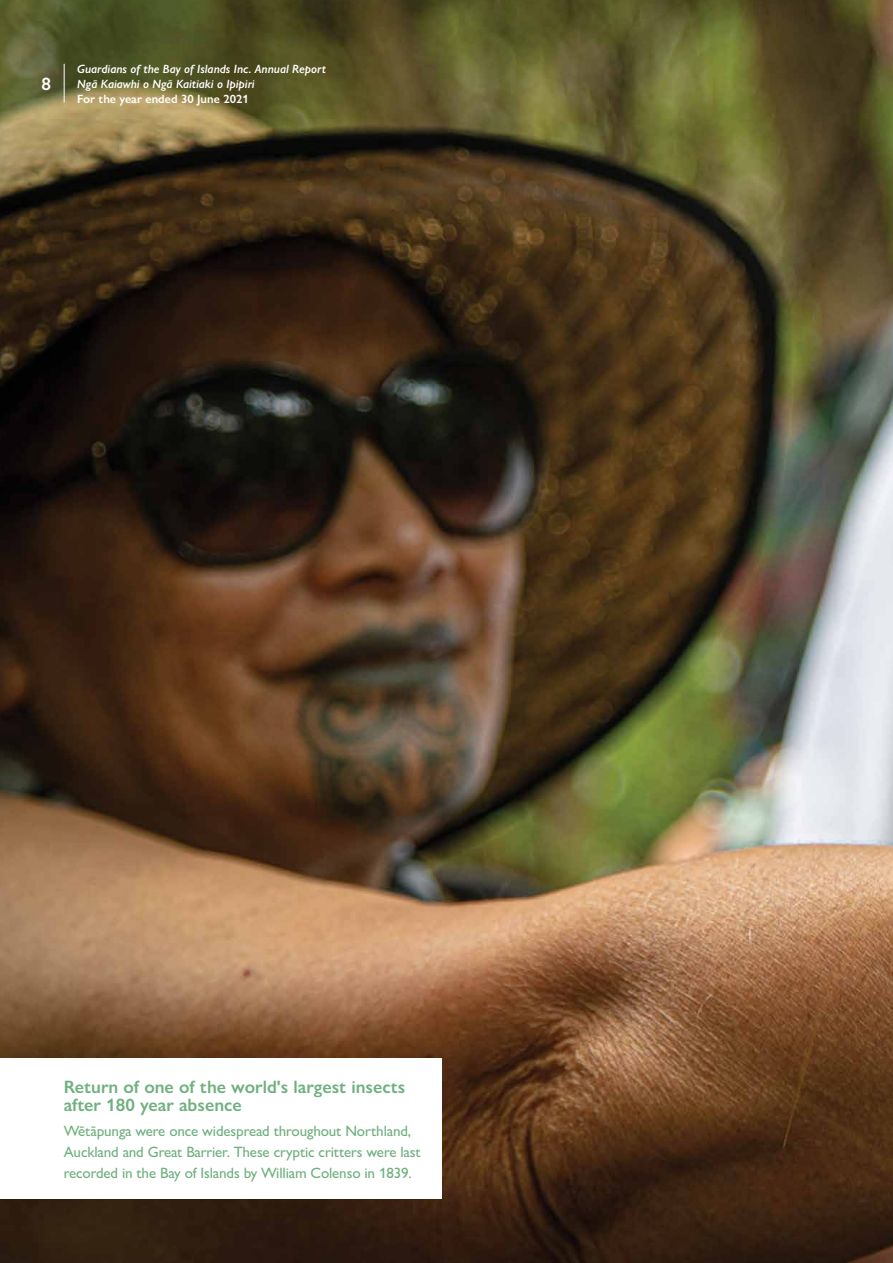
<style>
.page{position:relative;width:893px;height:1263px;background:#fff}
.page>*{position:absolute;margin:0;border:0;box-sizing:border-box;transform-origin:0 0}
.t1{font:600 18px/18px "Gill Sans Nova";color:#6fb07e}
.t2{font:600 18px "Gill Sans Nova";color:#fff}
.t3{font:500 15px/21px "Gill Sans Nova";letter-spacing:-.01em;color:#6fb07e}
.t4{font:italic 600 12px/15px "Gill Sans Nova";color:#fff}
.t5{font:600 12px "Gill Sans Nova";color:#fff}
</style>
<div class="page">
<img style="left:0;top:0;width:893px;height:1263px">
<hr style="left:64px;top:64px;width:1px;height:38px;background:#fff">
<div style="left:0;top:1058px;width:442px;height:141px;background:#fff"></div>
<p class="t2" style="left:41px;top:72px;width:11px">8</p>
<p class="t4" style="left:77px;top:61px;width:250px">Guardians of the Bay of Islands Inc. Annual Report<br>Ngā Kaiawhi o Ngā Kaitiaki o Ipipiri</p>
<p class="t5" style="left:77px;top:91px;width:173px">For the year ended 30 June 2021</p>
<p class="t1" style="left:64px;top:1077px;width:343px">Return of one of the world's largest insects after 180 year absence</p>
<p class="t3" style="left:64px;top:1120px;width:358px">Wētāpunga were once widespread throughout Northland,<br>Auckland and Great Barrier. These cryptic critters were last recorded in the Bay of Islands by William Colenso in 1839.</p>
</div>
